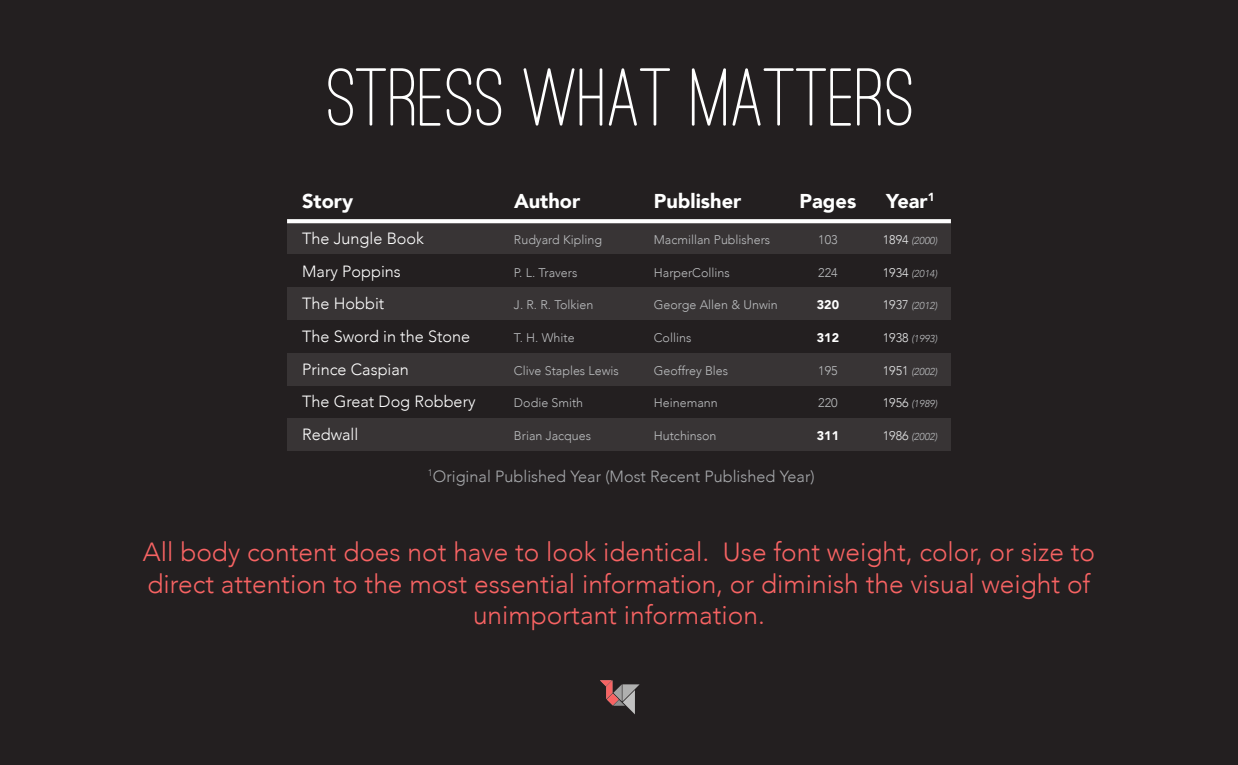
<style>
.page{position:relative;width:1238px;height:765px;background:#231f20}
.page>*{position:absolute;margin:0;border:0;box-sizing:border-box;transform-origin:0 0}
.t1{font:500 85px "Ostrich Sans Rounded";color:#fff}
.t2{font:300 26.25px/31.5px "Avenir";color:#f76363;text-align:center}
.t3{font:900 20px "Avenir";color:#fff}
.t4{font:300 16.25px/32.8px "Avenir";color:#fff}
.t5{font:300 16.25px "Avenir";color:#a7a9ac}
.t6{font:300 12.5px "Avenir";color:#bcbec0}
.t7{font:900 12.5px "Avenir";color:#fff}
.t8{font:900 11.62px "Avenir";color:#fff}
.t9{font:italic 300 10px "Avenir";color:#bcbec0}
.s1{font-style:normal;font-size:12.5px;color:#e6e7e8}
</style>
<div class="page">
<svg style="left:600px;top:680px;width:40px;height:34px"></svg>
<div style="left:287px;top:287px;width:664px;height:33px;background:#383435"></div>
<div style="left:287px;top:353px;width:664px;height:32px;background:#383435"></div>
<div style="left:287px;top:418px;width:664px;height:33px;background:#383435"></div>
<div style="left:287px;top:221px;width:664px;height:33px;background:#383435"></div>
<svg style="left:287px;top:219px;width:664px;height:4px;background:#f7f7f7"></svg>
<h1 class="t1" style="left:327px;top:47px;width:590px">STRESS WHAT MATTERS</h1>
<h3 class="t3" style="left:302px;top:184px;width:53px">Story</h3>
<h3 class="t4" style="left:302px;top:222px;width:123px">The Jungle Book</h3>
<h3 class="t4" style="left:302px;top:255px;width:175px">Mary Poppins<br>The Hobbit<br>The Sword in the Stone<br>Prince Caspian<br>The Great Dog Robbery</h3>
<h3 class="t4" style="left:302px;top:418px;width:58px">Redwall</h3>
<h3 class="t3" style="left:514px;top:184px;width:68px">Author</h3>
<p class="t8" style="left:928px;top:187px;width:8px">1</p>
<p class="t6" style="left:514px;top:232px;width:89px">Rudyard Kipling</p>
<p class="t9" style="left:883px;top:235px;width:56px"><span class="s1">1894</span> (2000)</p>
<h3 class="t3" style="left:654px;top:184px;width:89px">Publisher</h3>
<h3 class="t3" style="left:800px;top:184px;width:58px">Pages</h3>
<p class="t6" style="left:818px;top:232px;width:21px">103</p>
<h3 class="t3" style="left:886px;top:184px;width:43px">Year</h3>
<p class="t6" style="left:654px;top:232px;width:118px">Macmillan Publishers</p>
<p class="t6" style="left:654px;top:265px;width:77px">HarperCollins</p>
<p class="t6" style="left:654px;top:298px;width:125px">George Allen &amp; Unwin</p>
<p class="t6" style="left:654px;top:330px;width:39px">Collins</p>
<p class="t6" style="left:654px;top:363px;width:76px">Geoffrey Bles</p>
<p class="t6" style="left:654px;top:396px;width:65px">Heinemann</p>
<p class="t6" style="left:818px;top:265px;width:21px">224</p>
<p class="t7" style="left:817px;top:294px;width:24px">320</p>
<p class="t7" style="left:817px;top:327px;width:24px">312</p>
<p class="t6" style="left:818px;top:363px;width:21px">195</p>
<p class="t6" style="left:514px;top:265px;width:65px">P. L. Travers</p>
<p class="t9" style="left:883px;top:267px;width:56px"><span class="s1">1934</span> (2014)</p>
<p class="t6" style="left:514px;top:298px;width:81px">J. R. R. Tolkien</p>
<p class="t9" style="left:883px;top:300px;width:56px"><span class="s1">1937</span> (2012)</p>
<p class="t6" style="left:514px;top:330px;width:62px">T. H. White</p>
<p class="t9" style="left:883px;top:333px;width:56px"><span class="s1">1938</span> (1993)</p>
<p class="t6" style="left:514px;top:363px;width:106px">Clive Staples Lewis</p>
<p class="t9" style="left:883px;top:365px;width:56px"><span class="s1">1951</span> (2002)</p>
<p class="t6" style="left:514px;top:396px;width:71px">Dodie Smith</p>
<p class="t6" style="left:818px;top:396px;width:21px">220</p>
<p class="t9" style="left:883px;top:398px;width:56px"><span class="s1">1956</span> (1989)</p>
<p class="t6" style="left:654px;top:428px;width:64px">Hutchinson</p>
<p class="t6" style="left:514px;top:428px;width:79px">Brian Jacques</p>
<p class="t9" style="left:883px;top:431px;width:56px"><span class="s1">1986</span> (2002)</p>
<p class="t7" style="left:817px;top:425px;width:24px">311</p>
<h3 class="t5" style="left:428px;top:467px;width:388px"><sup>1</sup>Original Published Year (Most Recent Published Year)</h3>
<h2 class="t2" style="left:143px;top:537px;width:954px">All body content does not have to look identical. Use font weight, color, or size to direct attention to the most essential information, or diminish the visual weight of unimportant information.</h2>
</div>
